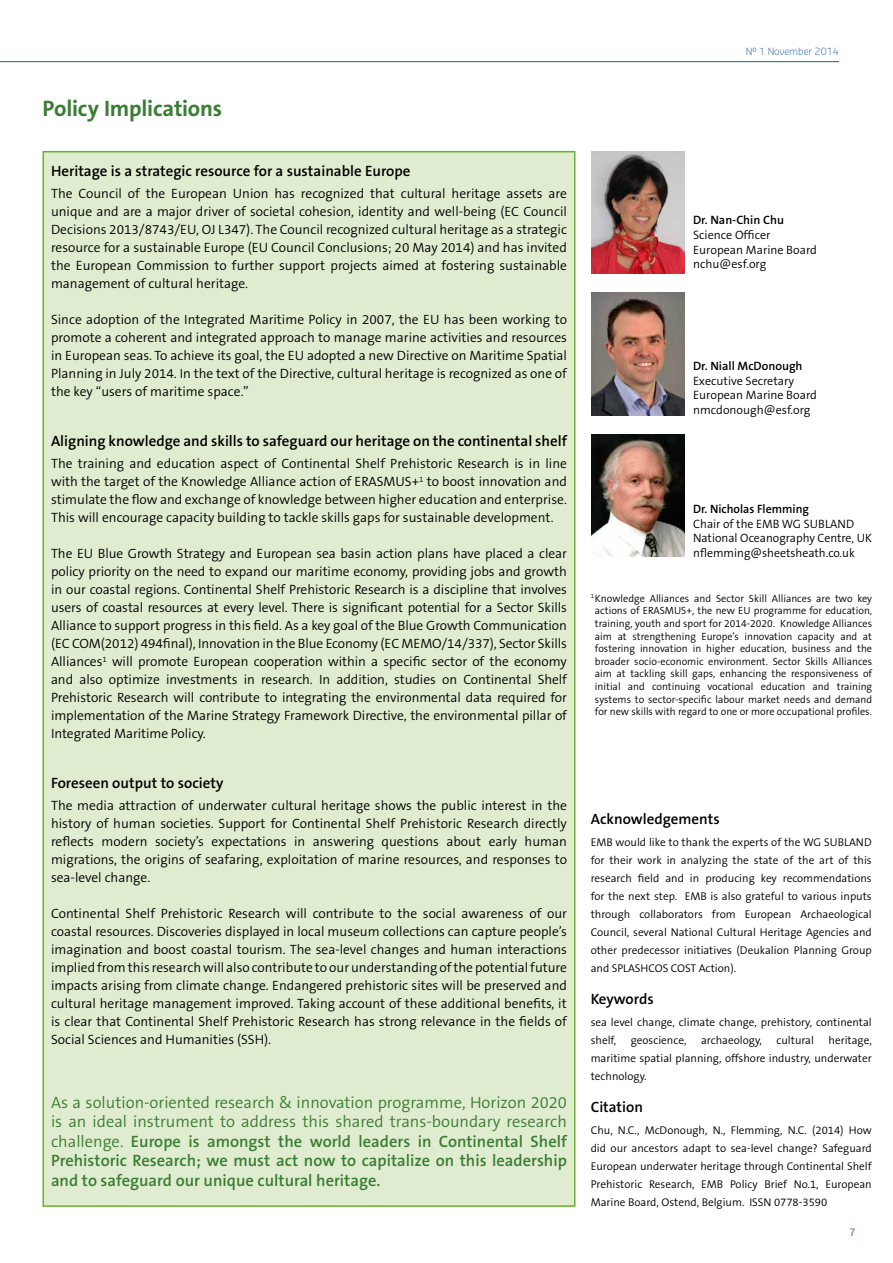
<style>
.page{position:relative;width:893px;height:1263px;background:#fff}
.page>*{position:absolute;margin:0;border:0;box-sizing:border-box;transform-origin:0 0}
.t1{font:700 22.5px "The Sans B7";letter-spacing:-.01em;color:#3b7d34}
.t2{font:600 16.5px/19.5px "The Sans B6";color:#3b7d34;text-align:justify}
.t3{font:300 16.5px/19.5px "The Sans B4";color:#3b7d34}
.t4{font:600 15px "The Sans B6";color:#000}
.t5{font:300 13.5px/18px "The Sans B4";color:#000;text-align:justify}
.t6{font:300 12.15px/14.5px "The Sans B4";color:#000}
.t7{font:600 12.15px "The Sans B6";color:#000}
.t8{font:300 11.25px/18px "The Sans B4";color:#000;text-align:justify}
.t9{font:300 10.5px/12.6px "The Sans B4";color:#000;text-align:center}
.t10{font:9.9px "Sansa Std";color:#3b7d34}
.t11{font:300 9.75px "Sansa Std";color:#1d5d9c}
.s1{font-family:"The Sans B4";font-weight:300}
</style>
<div class="page">
<hr style="left:0;top:61px;width:839px;height:1px;background:#1d5d9c">
<div style="left:43px;top:151px;width:532px;height:1056px;background:#e0ecd0;border:2px solid #65b32e"></div>
<img style="left:591px;top:151px;width:94px;height:122px">
<img style="left:591px;top:293px;width:94px;height:122px">
<img style="left:591px;top:435px;width:94px;height:122px">
<h1 class="t1" style="left:43px;top:96px;width:181px">Policy Implications</h1>
<p class="t4" style="left:51px;top:163px;width:361px">Heritage is a strategic resource for a sustainable Europe</p>
<p class="t5" style="left:51px;top:185px;width:517px">The Council of the European Union has recognized that cultural heritage assets are unique and are a major driver of societal cohesion, identity and well-being (EC Council Decisions 2013/8743/EU, OJ L347). The Council recognized cultural heritage as a strategic resource for a sustainable Europe (EU Council Conclusions; 20 May 2014) and has invited the European Commission to further support projects aimed at fostering sustainable management of cultural heritage.</p>
<p class="t5" style="left:51px;top:311px;width:517px">Since adoption of the Integrated Maritime Policy in 2007, the EU has been working to promote a coherent and integrated approach to manage marine activities and resources in European seas. To achieve its goal, the EU adopted a new Directive on Maritime Spatial Planning in July 2014. In the text of the Directive, cultural heritage is recognized as one of the key “users of maritime space.”</p>
<p class="t4" style="left:51px;top:433px;width:517px">Aligning knowledge and skills to safeguard our heritage on the continental shelf</p>
<p class="t5" style="left:51px;top:455px;width:517px">The training and education aspect of Continental Shelf Prehistoric Research is in line with the target of the Knowledge Alliance action of ERASMUS+<sup>1</sup> to boost innovation and stimulate the flow and exchange of knowledge between higher education and enterprise.<br>This will encourage capacity building to tackle skills gaps for sustainable development.</p>
<p class="t5" style="left:51px;top:545px;width:517px">The EU Blue Growth Strategy and European sea basin action plans have placed a clear policy priority on the need to expand our maritime economy, providing jobs and growth in our coastal regions. Continental Shelf Prehistoric Research is a discipline that involves users of coastal resources at every level. There is significant potential for a Sector Skills Alliance to support progress in this field. As a key goal of the Blue Growth Communication (EC COM(2012) 494final), Innovation in the Blue Economy (EC MEMO/14/337), Sector Skills Alliances<sup>1</sup> will promote European cooperation within a specific sector of the economy and also optimize investments in research. In addition, studies on Continental Shelf Prehistoric Research will contribute to integrating the environmental data required for implementation of the Marine Strategy Framework Directive, the environmental pillar of Integrated Maritime Policy.</p>
<p class="t4" style="left:51px;top:775px;width:174px">Foreseen output to society</p>
<p class="t5" style="left:51px;top:797px;width:517px">The media attraction of underwater cultural heritage shows the public interest in the history of human societies. Support for Continental Shelf Prehistoric Research directly reflects modern society’s expectations in answering questions about early human migrations, the origins of seafaring, exploitation of marine resources, and responses to sea-level change.</p>
<p class="t5" style="left:51px;top:905px;width:517px">Continental Shelf Prehistoric Research will contribute to the social awareness of our coastal resources. Discoveries displayed in local museum collections can capture people’s imagination and boost coastal tourism. The sea-level changes and human interactions implied from this research will also contribute to our understanding of the potential future impacts arising from climate change. Endangered prehistoric sites will be preserved and cultural heritage management improved. Taking account of these additional benefits, it is clear that Continental Shelf Prehistoric Research has strong relevance in the fields of Social Sciences and Humanities (SSH).</p>
<p class="t3" style="left:51px;top:1093px;width:517px">As a solution-oriented research &amp; innovation programme, Horizon 2020 is an ideal instrument to address this shared trans-boundary research</p>
<p class="t2" style="left:51px;top:1132px;width:517px"><span class="s1">challenge.</span> Europe is amongst the world leaders in Continental Shelf Prehistoric Research; we must act now to capitalize on this leadership and to safeguard our unique cultural heritage.</p>
<p class="t11" style="left:746px;top:45px;width:94px">N° 1 November 2014</p>
<p class="t7" style="left:693px;top:214px;width:92px">Dr. Nan-Chin Chu</p>
<p class="t6" style="left:693px;top:228px;width:125px">Science Officer<br>European Marine Board nchu@esf.org</p>
<p class="t7" style="left:693px;top:360px;width:111px">Dr. Niall McDonough</p>
<p class="t6" style="left:693px;top:374px;width:125px">Executive Secretary<br>European Marine Board nmcdonough@esf.org</p>
<p class="t7" style="left:693px;top:503px;width:117px">Dr. Nicholas Flemming</p>
<p class="t6" style="left:693px;top:517px;width:181px">Chair of the EMB WG SUBLAND<br>National Oceanography Centre, UK nflemming@sheetsheath.co.uk</p>
<p class="t9" style="left:591px;top:592px;width:283px"><sup>1</sup> Knowledge Alliances and Sector Skill Alliances are two key actions of ERASMUS+, the new EU programme for education, training, youth and sport for 2014-2020. Knowledge Alliances aim at strengthening Europe’s innovation capacity and at fostering innovation in higher education, business and the broader socio-economic environment. Sector Skills Alliances aim at tackling skill gaps, enhancing the responsiveness of initial and continuing vocational education and training systems to sector-specific labour market needs and demand for new skills with regard to one or more occupational profiles.</p>
<p class="t4" style="left:591px;top:811px;width:130px">Acknowledgements</p>
<p class="t8" style="left:591px;top:834px;width:283px">EMB would like to thank the experts of the WG SUBLAND for their work in analyzing the state of the art of this research field and in producing key recommendations for the next step. EMB is also grateful to various inputs through collaborators from European Archaeological Council, several National Cultural Heritage Agencies and other predecessor initiatives (Deukalion Planning Group and SPLASHCOS COST Action).</p>
<p class="t4" style="left:591px;top:991px;width:65px">Keywords</p>
<p class="t8" style="left:591px;top:1014px;width:283px">sea level change, climate change, prehistory, continental shelf,</p>
<p class="t8" style="left:591px;top:1032px;width:283px;text-indent:238px">heritage, maritime spatial planning, offshore industry, underwater technology.</p>
<p class="t4" style="left:591px;top:1099px;width:54px">Citation</p>
<p class="t8" style="left:591px;top:1122px;width:283px">Chu, N.C., McDonough, N., Flemming, N.C. (2014) How did our ancestors adapt to sea-level change? Safeguard European underwater heritage through Continental Shelf Prehistoric Research, EMB Policy Brief No.1, European Marine Board, Ostend, Belgium. ISSN 0778-3590</p>
<p class="t8" style="left:631px;top:1032px;width:57px">geoscience,</p>
<p class="t8" style="left:701px;top:1032px;width:62px">archaeology,</p>
<p class="t8" style="left:776px;top:1032px;width:39px">cultural</p>
<p class="t10" style="left:850px;top:1226px;width:8px">7</p>
</div>
